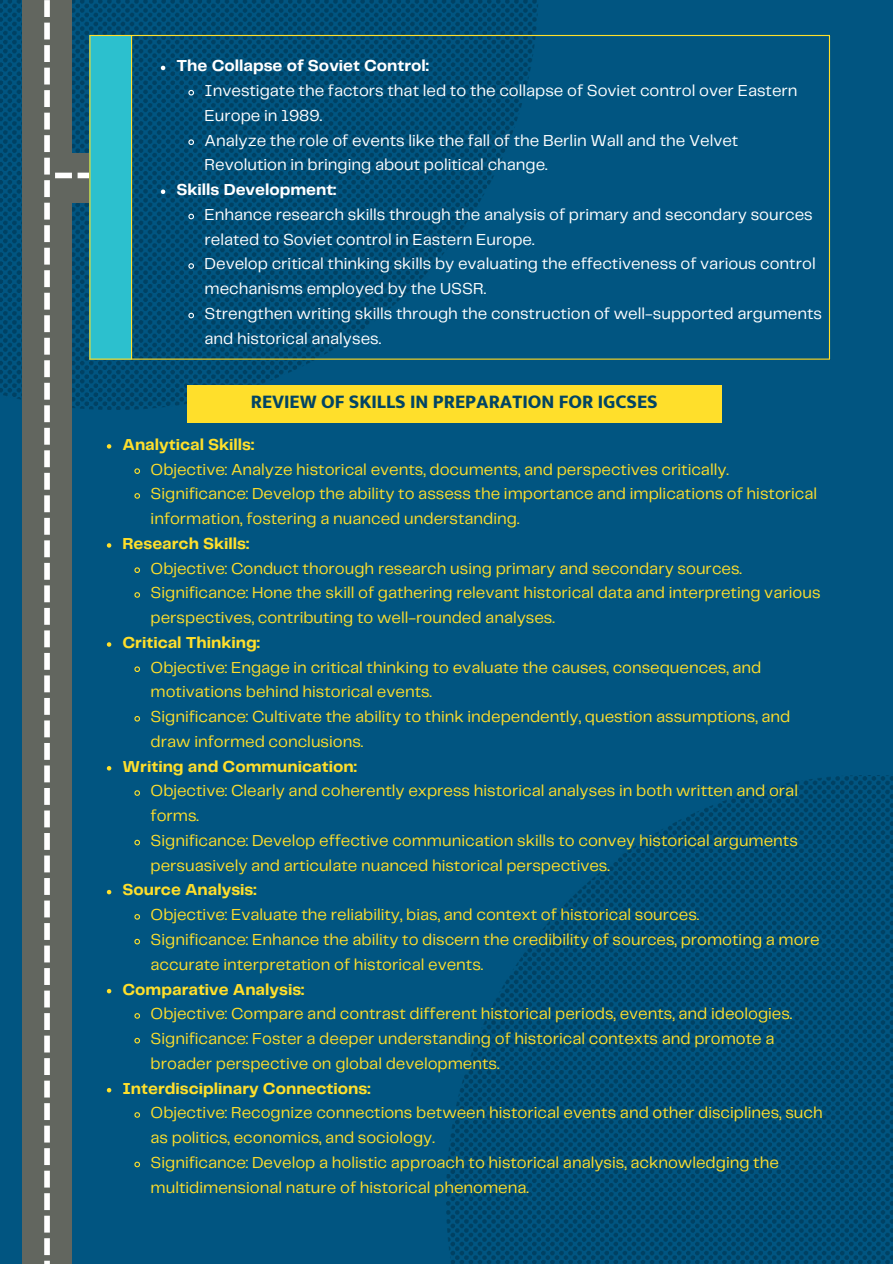
<style>
.page{position:relative;width:893px;height:1264px;background:#fff}
.page>*{position:absolute;margin:0;border:0;box-sizing:border-box;transform-origin:0 0}
.t1{font:800 19.2px "Mukta Mahee";color:#024464}
.t2{font:16.5px/24.8px "Telegraf";color:#ffdf2b}
.t3{font:16.5px/24.8px "Telegraf";color:#fff}
.t4{font:700 16.5px "Telegraf";color:#ffdf2b}
.t5{font:700 16.5px "Telegraf";color:#fff}
</style>
<div class="page">
<div style="left:0;top:0;width:892px;height:1263px;background:#015581"></div>
<img style="left:0;top:0;width:538px;height:409px">
<div style="left:22px;top:0;width:50px;height:1263px;background:#62665f"></div>
<img style="left:446px;top:775px;width:446px;height:488px">
<div style="left:90px;top:35px;width:42px;height:324px;background:#2cc0ce"></div>
<hr style="left:131px;top:36px;width:1px;height:322px;background:#ffdf2b">
<hr style="left:828px;top:36px;width:2px;height:322px;background:#ffdf2b">
<hr style="left:89px;top:35px;width:741px;height:1px;background:#ffdf2b">
<hr style="left:89px;top:358px;width:741px;height:2px;background:#ffdf2b">
<svg style="left:161px;top:66px;width:4px;height:4px"></svg>
<svg style="left:187px;top:89px;width:8px;height:7px"></svg>
<svg style="left:187px;top:138px;width:8px;height:8px"></svg>
<svg style="left:161px;top:189px;width:4px;height:5px"></svg>
<svg style="left:187px;top:213px;width:8px;height:7px"></svg>
<svg style="left:187px;top:262px;width:8px;height:8px"></svg>
<svg style="left:187px;top:312px;width:8px;height:7px"></svg>
<svg style="left:134px;top:468px;width:6px;height:6px"></svg>
<svg style="left:134px;top:493px;width:6px;height:6px"></svg>
<svg style="left:134px;top:567px;width:6px;height:6px"></svg>
<svg style="left:134px;top:592px;width:6px;height:6px"></svg>
<svg style="left:134px;top:666px;width:6px;height:6px"></svg>
<svg style="left:134px;top:716px;width:6px;height:6px"></svg>
<svg style="left:134px;top:790px;width:6px;height:6px"></svg>
<svg style="left:134px;top:839px;width:6px;height:7px"></svg>
<svg style="left:134px;top:914px;width:6px;height:6px"></svg>
<svg style="left:134px;top:938px;width:6px;height:7px"></svg>
<svg style="left:134px;top:1013px;width:6px;height:6px"></svg>
<svg style="left:134px;top:1037px;width:6px;height:7px"></svg>
<svg style="left:44px;top:0;width:73px;height:1263px"></svg>
<svg style="left:134px;top:1112px;width:6px;height:6px"></svg>
<svg style="left:134px;top:1161px;width:6px;height:7px"></svg>
<div style="left:187px;top:385px;width:534px;height:38px;background:#ffdf2b"></div>
<p class="t5" style="left:176px;top:59px;width:254px">The Collapse of Soviet Control:</p>
<p class="t3" style="left:204px;top:79px;width:594px">Investigate the factors that led to the collapse of Soviet control over Eastern<br>Europe in 1989.</p>
<p class="t3" style="left:204px;top:129px;width:535px">Analyze the role of events like the fall of the Berlin Wall and the Velvet<br>Revolution in bringing about political change.</p>
<p class="t5" style="left:176px;top:182px;width:161px">Skills Development:</p>
<p class="t3" style="left:204px;top:203px;width:609px">Enhance research skills through the analysis of primary and secondary sources related to Soviet control in Eastern Europe.</p>
<p class="t3" style="left:204px;top:252px;width:612px">Develop critical thinking skills by evaluating the effectiveness of various control mechanisms employed by the USSR.</p>
<p class="t3" style="left:204px;top:302px;width:619px">Strengthen writing skills through the construction of well-supported arguments and historical analyses.</p>
<p class="t1" style="left:251px;top:390px;width:408px">REVIEW OF SKILLS IN PREPARATION FOR IGCSES</p>
<p class="t4" style="left:122px;top:437px;width:133px">Analytical Skills:</p>
<p class="t2" style="left:150px;top:457px;width:580px">Objective: Analyze historical events, documents, and perspectives critically.</p>
<p class="t2" style="left:150px;top:482px;width:668px">Significance: Develop the ability to assess the importance and implications of historical information, fostering a nuanced understanding.</p>
<p class="t4" style="left:122px;top:536px;width:128px">Research Skills:</p>
<p class="t2" style="left:150px;top:556px;width:593px">Objective: Conduct thorough research using primary and secondary sources.</p>
<p class="t2" style="left:150px;top:581px;width:671px">Significance: Hone the skill of gathering relevant historical data and interpreting various perspectives, contributing to well-rounded analyses.</p>
<p class="t4" style="left:122px;top:635px;width:139px">Critical Thinking:</p>
<p class="t2" style="left:150px;top:655px;width:612px">Objective: Engage in critical thinking to evaluate the causes, consequences, and motivations behind historical events.</p>
<p class="t2" style="left:150px;top:705px;width:641px">Significance: Cultivate the ability to think independently, question assumptions, and draw informed conclusions.</p>
<p class="t4" style="left:122px;top:759px;width:236px">Writing and Communication:</p>
<p class="t2" style="left:150px;top:779px;width:649px">Objective: Clearly and coherently express historical analyses in both written and oral forms.</p>
<p class="t2" style="left:150px;top:829px;width:648px">Significance: Develop effective communication skills to convey historical arguments persuasively and articulate nuanced historical perspectives.</p>
<p class="t4" style="left:122px;top:882px;width:135px">Source Analysis:</p>
<p class="t2" style="left:150px;top:903px;width:550px">Objective: Evaluate the reliability, bias, and context of historical sources.</p>
<p class="t2" style="left:150px;top:928px;width:670px">Significance: Enhance the ability to discern the credibility of sources, promoting a more accurate interpretation of historical events.</p>
<p class="t4" style="left:122px;top:981px;width:183px">Comparative Analysis:</p>
<p class="t2" style="left:150px;top:1002px;width:643px">Objective: Compare and contrast different historical periods, events, and ideologies.</p>
<p class="t2" style="left:150px;top:1027px;width:625px">Significance: Foster a deeper understanding of historical contexts and promote a broader perspective on global developments.</p>
<p class="t4" style="left:122px;top:1080px;width:249px">Interdisciplinary Connections:</p>
<p class="t2" style="left:150px;top:1101px;width:673px">Objective: Recognize connections between historical events and other disciplines, such as politics, economics, and sociology.</p>
<p class="t2" style="left:150px;top:1150px;width:629px">Significance: Develop a holistic approach to historical analysis, acknowledging the multidimensional nature of historical phenomena.</p>
</div>
